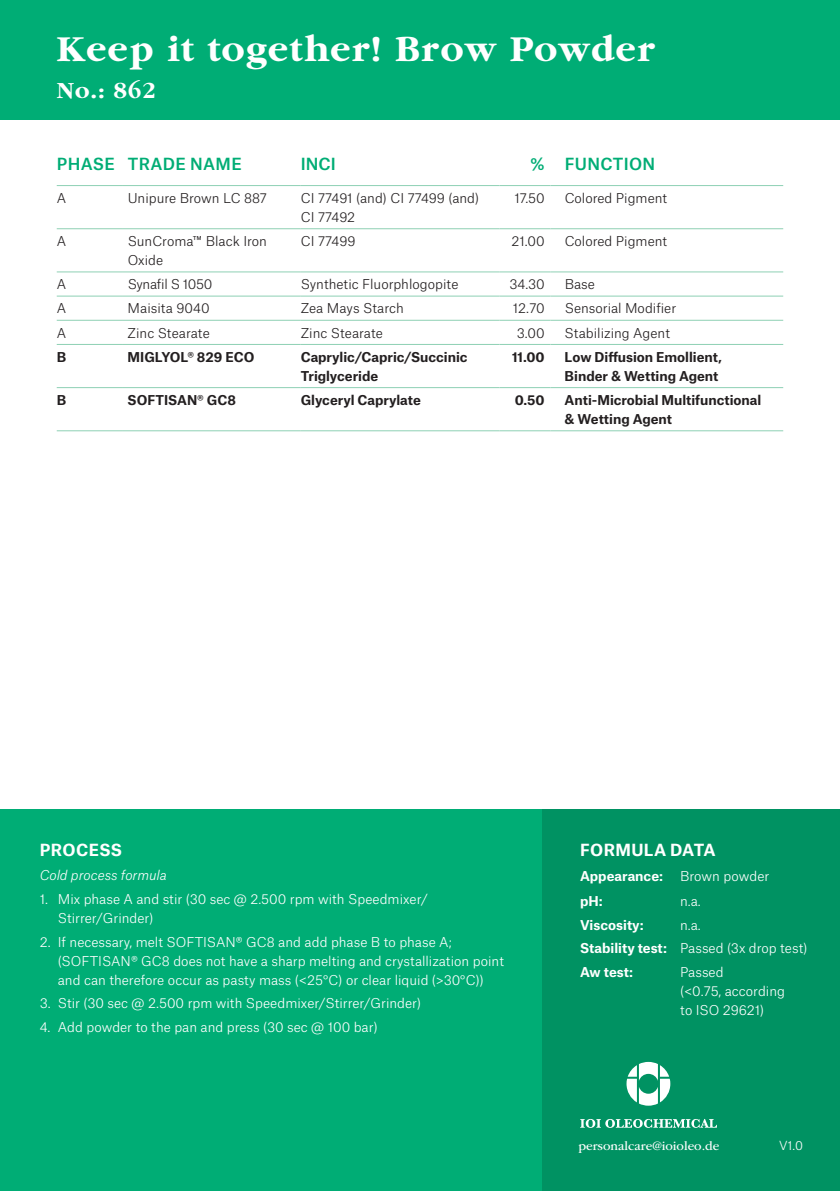
<style>
.page{position:relative;width:840px;height:1191px;background:#fff}
.page>*{position:absolute;margin:0;border:0;box-sizing:border-box;transform-origin:0 0}
.t1{font:700 38px "Garamond";letter-spacing:.04em;color:#fff}
.t2{font:700 24px "Garamond";color:#fff}
.t3{font:500 16px "Atlas Grotesk";letter-spacing:.02em;color:#00ad75}
.t4{font:700 16px "Atlas Grotesk";letter-spacing:.02em;color:#fff}
.t5{font:300 13px/19px "Atlas Grotesk";color:#fff}
.t6{font:300 13px/19px "Atlas Grotesk";color:#231f20}
.t7{font:700 13px/19px "Atlas Grotesk";color:#231f20}
.t8{font:700 13px "Atlas Grotesk";color:#fff}
.t9{font:13px "ITC Garamond Std";color:#fff}
.t10{font:italic 300 13px "Atlas Grotesk";color:#fff}
.t11{font:300 13px "Atlas Grotesk";letter-spacing:-.03em;color:#231f20}
.t12{font:300 12px "Atlas Grotesk";color:#fff}
.s1{font-weight:700}
</style>
<div class="page">
<div style="left:0;top:0;width:839px;height:119px;background:#00ad75"></div>
<div style="left:0;top:809px;width:839px;height:382px;background:#00ad75"></div>
<div style="left:541px;top:809px;width:298px;height:382px;background:#009262"></div>
<hr style="left:57px;top:185px;width:65px;height:1px;background:#8ed0b4">
<hr style="left:57px;top:228px;width:65px;height:1px;background:#8ed0b4">
<hr style="left:57px;top:271px;width:65px;height:1px;background:#8ed0b4">
<hr style="left:57px;top:295px;width:65px;height:1px;background:#8ed0b4">
<hr style="left:57px;top:320px;width:65px;height:1px;background:#8ed0b4">
<hr style="left:122px;top:185px;width:178px;height:1px;background:#8ed0b4">
<hr style="left:122px;top:228px;width:178px;height:1px;background:#8ed0b4">
<hr style="left:122px;top:271px;width:178px;height:1px;background:#8ed0b4">
<hr style="left:122px;top:295px;width:178px;height:1px;background:#8ed0b4">
<hr style="left:122px;top:320px;width:178px;height:1px;background:#8ed0b4">
<hr style="left:300px;top:185px;width:199px;height:1px;background:#8ed0b4">
<hr style="left:499px;top:185px;width:51px;height:1px;background:#8ed0b4">
<hr style="left:550px;top:185px;width:232px;height:1px;background:#8ed0b4">
<hr style="left:300px;top:228px;width:199px;height:1px;background:#8ed0b4">
<hr style="left:499px;top:228px;width:51px;height:1px;background:#8ed0b4">
<hr style="left:550px;top:228px;width:232px;height:1px;background:#8ed0b4">
<hr style="left:300px;top:271px;width:199px;height:1px;background:#8ed0b4">
<hr style="left:499px;top:271px;width:51px;height:1px;background:#8ed0b4">
<hr style="left:550px;top:271px;width:232px;height:1px;background:#8ed0b4">
<hr style="left:300px;top:295px;width:199px;height:1px;background:#8ed0b4">
<hr style="left:499px;top:295px;width:51px;height:1px;background:#8ed0b4">
<hr style="left:550px;top:295px;width:232px;height:1px;background:#8ed0b4">
<hr style="left:300px;top:320px;width:199px;height:1px;background:#8ed0b4">
<hr style="left:499px;top:320px;width:51px;height:1px;background:#8ed0b4">
<hr style="left:550px;top:320px;width:232px;height:1px;background:#8ed0b4">
<hr style="left:57px;top:344px;width:65px;height:1px;background:#8ed0b4">
<hr style="left:122px;top:344px;width:178px;height:1px;background:#8ed0b4">
<hr style="left:300px;top:344px;width:199px;height:1px;background:#8ed0b4">
<hr style="left:499px;top:344px;width:51px;height:1px;background:#8ed0b4">
<hr style="left:550px;top:344px;width:232px;height:1px;background:#8ed0b4">
<hr style="left:57px;top:387px;width:65px;height:1px;background:#8ed0b4">
<hr style="left:57px;top:430px;width:65px;height:1px;background:#8ed0b4">
<hr style="left:122px;top:387px;width:178px;height:1px;background:#8ed0b4">
<hr style="left:122px;top:430px;width:178px;height:1px;background:#8ed0b4">
<hr style="left:300px;top:387px;width:199px;height:1px;background:#8ed0b4">
<hr style="left:499px;top:387px;width:51px;height:1px;background:#8ed0b4">
<hr style="left:550px;top:387px;width:232px;height:1px;background:#8ed0b4">
<hr style="left:300px;top:430px;width:199px;height:1px;background:#8ed0b4">
<hr style="left:499px;top:430px;width:51px;height:1px;background:#8ed0b4">
<hr style="left:550px;top:430px;width:232px;height:1px;background:#8ed0b4">
<svg style="left:626px;top:1062px;width:44px;height:43px"></svg>
<svg style="left:580px;top:1119px;width:136px;height:8px"></svg>
<h1 class="t1" style="left:57px;top:29px;width:599px">Keep it together! Brow Powder</h1>
<h2 class="t2" style="left:57px;top:78px;width:100px">No.: 862</h2>
<p class="t3" style="left:57px;top:151px;width:186px">PHASE TRADE NAME</p>
<p class="t3" style="left:300px;top:151px;width:37px">INCI</p>
<p class="t3" style="left:530px;top:151px;width:16px">%</p>
<p class="t3" style="left:564px;top:151px;width:92px">FUNCTION</p>
<p class="t6" style="left:57px;top:187px;width:11px">A</p>
<p class="t6" style="left:128px;top:187px;width:141px">Unipure Brown LC 887</p>
<p class="t6" style="left:300px;top:187px;width:180px">CI 77491 (and) CI 77499 (and)<br>CI 77492</p>
<p class="t6" style="left:514px;top:187px;width:32px">17.50</p>
<p class="t6" style="left:564px;top:187px;width:104px">Colored Pigment</p>
<p class="t6" style="left:57px;top:230px;width:11px">A</p>
<p class="t6" style="left:128px;top:230px;width:141px">SunCroma™ Black Iron<br>Oxide</p>
<p class="t6" style="left:300px;top:230px;width:56px">CI 77499</p>
<p class="t6" style="left:511px;top:230px;width:35px">21.00</p>
<p class="t6" style="left:564px;top:230px;width:104px">Colored Pigment</p>
<p class="t6" style="left:57px;top:273px;width:11px">A</p>
<p class="t11" style="left:128px;top:274px;width:86px">Synafil S 1050</p>
<p class="t6" style="left:300px;top:273px;width:159px">Synthetic Fluorphlogopite</p>
<p class="t6" style="left:509px;top:273px;width:37px">34.30</p>
<p class="t6" style="left:564px;top:273px;width:32px">Base</p>
<p class="t6" style="left:57px;top:298px;width:11px">A</p>
<p class="t6" style="left:128px;top:298px;width:83px">Maisita 9040</p>
<p class="t6" style="left:300px;top:298px;width:105px">Zea Mays Starch</p>
<p class="t6" style="left:512px;top:298px;width:33px">12.70</p>
<p class="t6" style="left:564px;top:298px;width:113px">Sensorial Modifier</p>
<p class="t6" style="left:57px;top:322px;width:11px">A</p>
<p class="t6" style="left:128px;top:322px;width:84px">Zinc Stearate</p>
<p class="t6" style="left:300px;top:322px;width:84px">Zinc Stearate</p>
<p class="t6" style="left:516px;top:322px;width:29px">3.00</p>
<p class="t6" style="left:564px;top:322px;width:107px">Stabilizing Agent</p>
<p class="t7" style="left:57px;top:346px;width:11px">B</p>
<p class="t7" style="left:127px;top:346px;width:128px">MIGLYOL® 829 ECO</p>
<p class="t7" style="left:300px;top:346px;width:168px">Caprylic/Capric/Succinic<br>Triglyceride</p>
<p class="t7" style="left:511px;top:346px;width:34px">11.00</p>
<p class="t7" style="left:564px;top:346px;width:159px">Low Diffusion Emollient,<br>Binder &amp; Wetting Agent</p>
<p class="t7" style="left:57px;top:389px;width:11px">B</p>
<p class="t7" style="left:127px;top:389px;width:110px">SOFTISAN® GC8</p>
<p class="t7" style="left:300px;top:389px;width:122px">Glyceryl Caprylate</p>
<p class="t7" style="left:514px;top:389px;width:31px">0.50</p>
<p class="t7" style="left:564px;top:389px;width:198px">Anti-Microbial Multifunctional &amp; Wetting Agent</p>
<p class="t4" style="left:40px;top:836px;width:83px">PROCESS</p>
<p class="t10" style="left:40px;top:865px;width:129px">Cold process formula</p>
<p class="t5" style="left:58px;top:888px;width:371px;text-indent:-18px">1. Mix phase A and stir (30 sec @ 2.500 rpm with Speedmixer/<br>Stirrer/Grinder)</p>
<p class="t5" style="left:58px;top:930px;width:447px;text-indent:-18px">2. If necessary, melt SOFTISAN® GC8 and add phase B to phase A; (SOFTISAN® GC8 does not have a sharp melting and crystallization point and can therefore occur as pasty mass (&lt;25°C) or clear liquid (&gt;30°C))</p>
<p class="t5" style="left:40px;top:992px;width:382px">3. Stir (30 sec @ 2.500 rpm with Speedmixer/Stirrer/Grinder)</p>
<p class="t5" style="left:40px;top:1016px;width:339px">4. Add powder to the pan and press (30 sec @ 100 bar)</p>
<p class="t4" style="left:580px;top:836px;width:137px">FORMULA DATA</p>
<p class="t8" style="left:579px;top:865px;width:84px">Appearance:</p>
<p class="t5" style="left:679px;top:865px;width:91px">Brown powder</p>
<p class="t8" style="left:579px;top:890px;width:24px">pH:</p>
<p class="t5" style="left:679px;top:890px;width:22px">n.a.</p>
<p class="t8" style="left:579px;top:914px;width:65px">Viscosity:</p>
<p class="t5" style="left:579px;top:911px;width:229px;line-height:23.6px;text-indent:100px">n.a.<br><span class="s1">Stability test:</span> Passed (3x drop test)<br><span class="s1">Aw test:</span></p>
<p class="t5" style="left:679px;top:961px;width:106px">Passed<br>(&lt;0.75, according to ISO 29621)</p>
<p class="t9" style="left:578px;top:1138px;width:142px">personalcare@ioioleo.de</p>
<p class="t12" style="left:778px;top:1136px;width:26px">V1.0</p>
</div>
